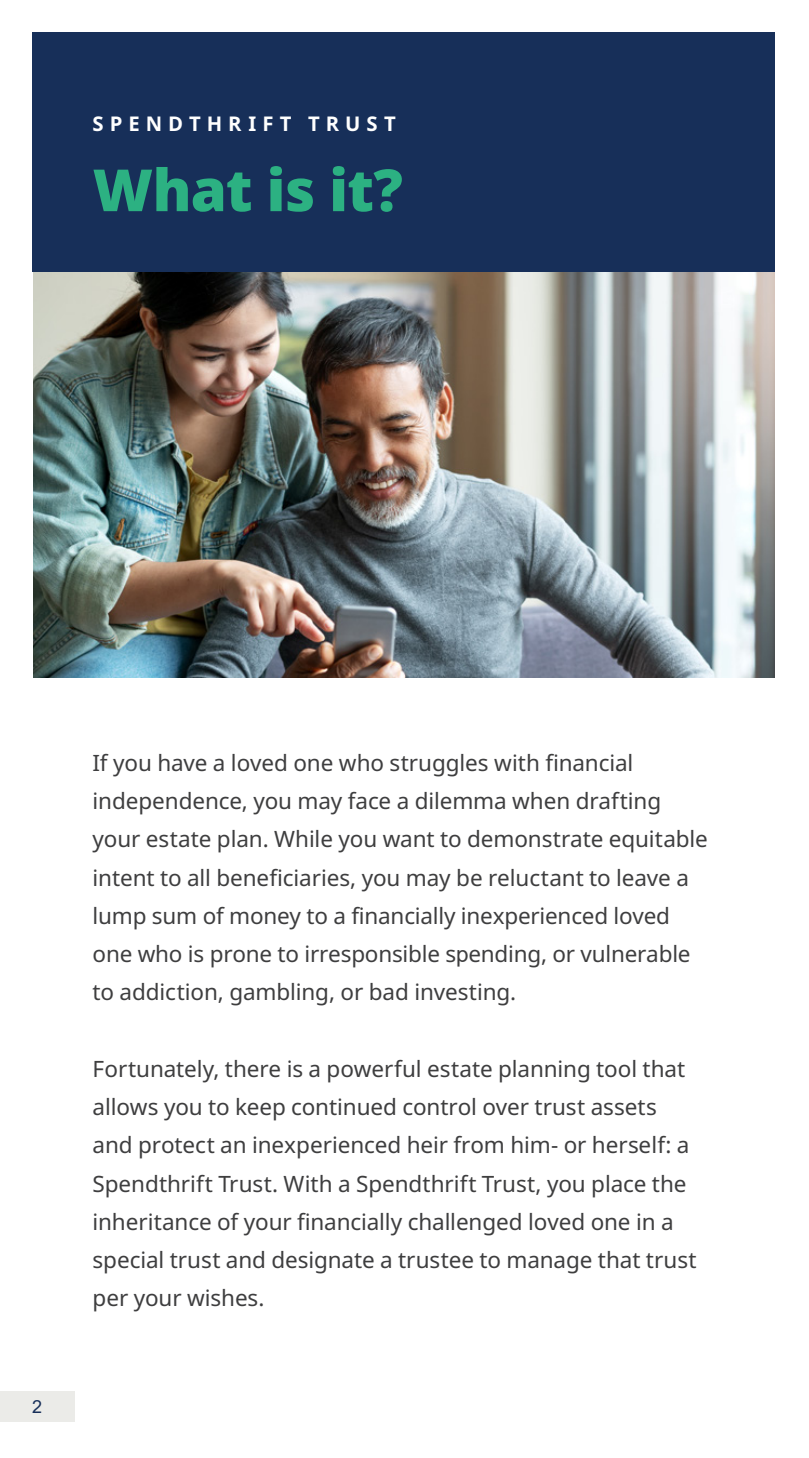
<style>
.page{position:relative;width:809px;height:1458px;background:#fff}
.page>*{position:absolute;margin:0;border:0;box-sizing:border-box;transform-origin:0 0}
.t1{font:900 58.05px "Noto Sans";letter-spacing:-.015em;color:#2cb182}
.t2{font:22.5px/38.2px "Noto Sans";letter-spacing:-.005em;color:#3e3e3f}
.t3{font:700 20.25px "Noto Sans";letter-spacing:.295em;color:#fff}
.t4{font:18px "Arial";color:#172f59}
.s1{font-family:"Arial"}
</style>
<div class="page">
<div style="left:32px;top:32px;width:742px;height:240px;background:#172f59"></div>
<div style="left:0;top:1392px;width:75px;height:30px;background:#ebebe8"></div>
<img style="left:34px;top:272px;width:740px;height:405px">
<p class="t3" style="left:93px;top:109px;width:304px">SPENDTHRIFT TRUST</p>
<h1 class="t1" style="left:93px;top:146px;width:312px">What is it?</h1>
<p class="t4" style="left:32px;top:1394px;width:12px">2</p>
<p class="t2" style="left:93px;top:744px;width:616px">If you have a loved one who struggles with financial independence, you may face a dilemma when drafting your estate plan. While you want to demonstrate equitable intent to all beneficiaries, you may be reluctant to leave a lump sum of money to a financially inexperienced loved one who is prone to irresponsible s<span class="s1">p</span>ending, or vulnerable to addiction, gambling, or bad investing.</p>
<p class="t2" style="left:93px;top:1050px;width:605px">Fortunately, there is a powerful estate planning tool that allows you to keep continued control over trust assets and protect an inexperienced heir from him- or herself: a Spendthrift Trust. With a Spendthrift Trust, you place the inheritance of your financially challenged loved one in a special trust and designate a trustee to manage that trust per your wishes.</p>
</div>
